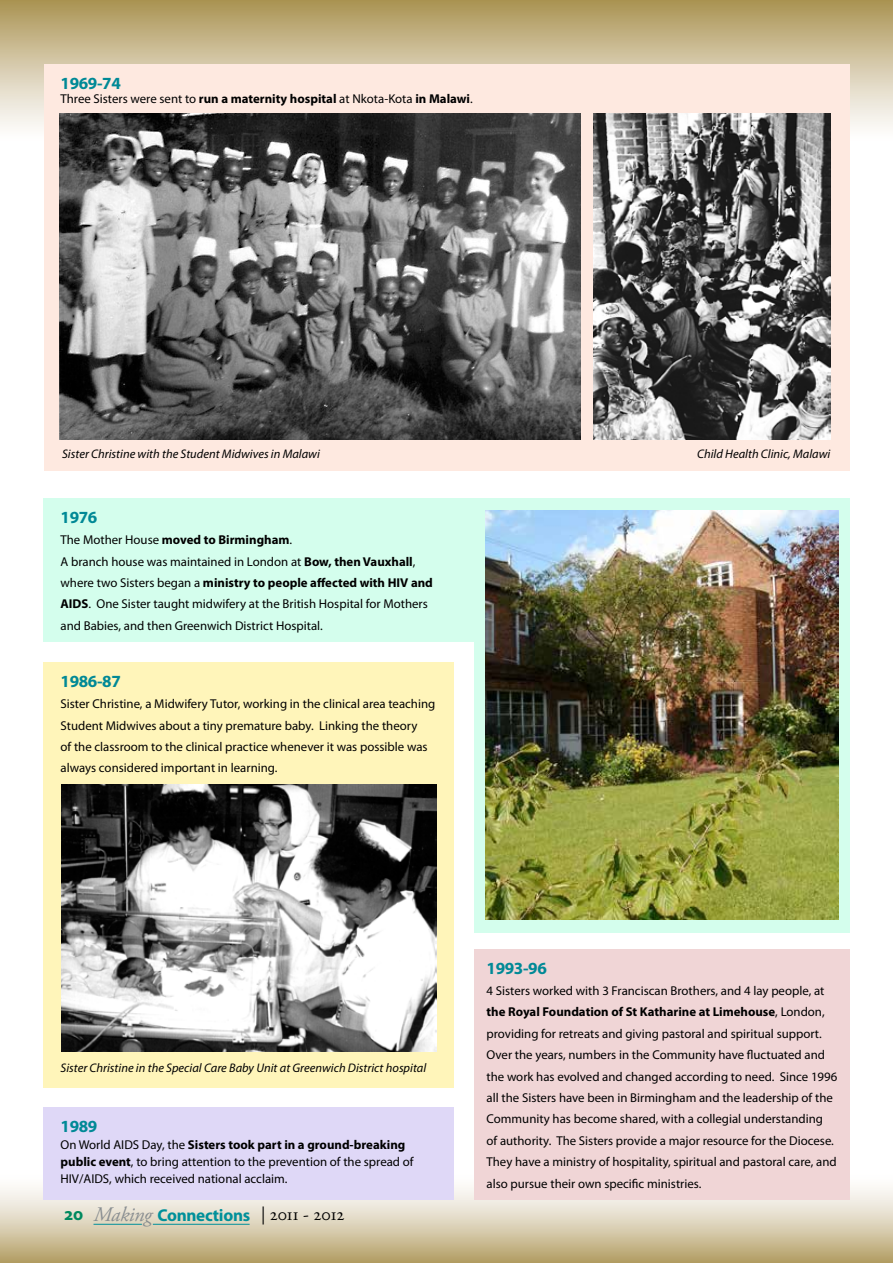
<style>
.page{position:relative;width:893px;height:1263px;background:#fff}
.page>*{position:absolute;margin:0;border:0;box-sizing:border-box;transform-origin:0 0}
.t1{font:700 17.25px "Myriad Pro";letter-spacing:-.015em;color:#00909a}
.t2{font:700 17.1px "Myriad Pro";letter-spacing:-.02em;color:#008996}
.t3{font:12.9px/21.5px "Myriad Pro";color:#000}
.t4{font:italic 12.45px "Myriad Pro";color:#000}
.s1{font-weight:700}
.s2{font-size:18px;color:#00895f}
.s3{font-family:"Adobe Garamond Pro";font-weight:400;font-style:italic;font-size:20.7px;color:#898e91}
.s4{font-family:"Adobe Garamond Pro";font-weight:400;font-size:18px;color:#000}
</style>
<div class="page">
<svg style="left:0;top:1150px;width:893px;height:113px;background:#d7ccb0"></svg>
<div style="left:0;top:0;width:893px;height:143px;background:linear-gradient(to bottom,#ac9657,#fff)"></div>
<hr style="left:94px;top:1224px;width:48px;height:1px;background:#00909a">
<hr style="left:153px;top:1224px;width:97px;height:1px;background:#00909a">
<div style="left:474px;top:498px;width:375px;height:434px;background:#d4feed"></div>
<div style="left:392px;top:498px;width:146px;height:144px;background:#d4feed"></div>
<div style="left:44px;top:64px;width:805px;height:406px;background:#fee9e0"></div>
<div style="left:44px;top:662px;width:410px;height:425px;background:#fff5ba"></div>
<img style="left:59px;top:114px;width:521px;height:326px">
<div style="left:44px;top:498px;width:421px;height:144px;background:#d4feed"></div>
<img style="left:62px;top:784px;width:374px;height:267px">
<img style="left:594px;top:114px;width:236px;height:326px">
<img style="left:485px;top:511px;width:353px;height:409px">
<div style="left:44px;top:1107px;width:410px;height:92px;background:#dfd8f7"></div>
<div style="left:474px;top:949px;width:375px;height:250px;background:#f0d5d6"></div>
<h2 class="t2" style="left:61px;top:72px;width:62px">1969-74</h2>
<p class="t3" style="left:61px;top:88px;width:414px">Three Sisters were sent to <span class="s1">run a maternity hospital</span> at Nkota-Kota <span class="s1">in Malawi</span>.</p>
<p class="t4" style="left:62px;top:446px;width:259px">Sister Christine with the Student Midwives in Malawi</p>
<h2 class="t2" style="left:61px;top:506px;width:38px">1976</h2>
<p class="t3" style="left:61px;top:529px;width:374px">The Mother House <span class="s1">moved to Birmingham</span>.<br>A branch house was maintained in London at <span class="s1">Bow, then Vauxhall</span>, where two Sisters began a <span class="s1">ministry to people affected with HIV and AIDS</span>. One Sister taught midwifery at the British Hospital for Mothers and Babies, and then Greenwich District Hospital.</p>
<h2 class="t2" style="left:61px;top:670px;width:62px">1986-87</h2>
<p class="t3" style="left:61px;top:693px;width:376px">Sister Christine, a Midwifery Tutor, working in the clinical area teaching Student Midwives about a tiny premature baby. Linking the theory<br>of the classroom to the clinical practice whenever it was possible was always considered important in learning.</p>
<p class="t4" style="left:697px;top:446px;width:135px">Child Health Clinic, Malawi</p>
<p class="t4" style="left:61px;top:1060px;width:367px">Sister Christine in the Special Care Baby Unit at Greenwich District hospital</p>
<h2 class="t2" style="left:61px;top:1115px;width:38px">1989</h2>
<p class="t3" style="left:61px;top:1136px;width:355px;line-height:17.1px">On World AIDS Day, the <span class="s1">Sisters took part in a ground-breaking public event</span>, to bring attention to the prevention of the spread of<br>HIV/AIDS, which received national acclaim.</p>
<h1 class="t1" style="left:65px;top:1203px;width:281px"><span class="s2">20</span> <span class="s3">Making</span> Connections <span class="s4">| 2011 - 2012</span></h1>
<h2 class="t2" style="left:486px;top:957px;width:62px">1993-96</h2>
<p class="t3" style="left:486px;top:980px;width:352px">4 Sisters worked with 3 Franciscan Brothers, and 4 lay people, at <span class="s1">the Royal Foundation of St Katharine at Limehouse</span>, London, providing for retreats and giving pastoral and spiritual support.<br>Over the years, numbers in the Community have fluctuated and the work has evolved and changed according to need. Since 1996 all the Sisters have been in Birmingham and the leadership of the Community has become shared, with a collegial understanding<br>of authority. The Sisters provide a major resource for the Diocese.<br>They have a ministry of hospitality, spiritual and pastoral care, and also pursue their own specific ministries.</p>
</div>
